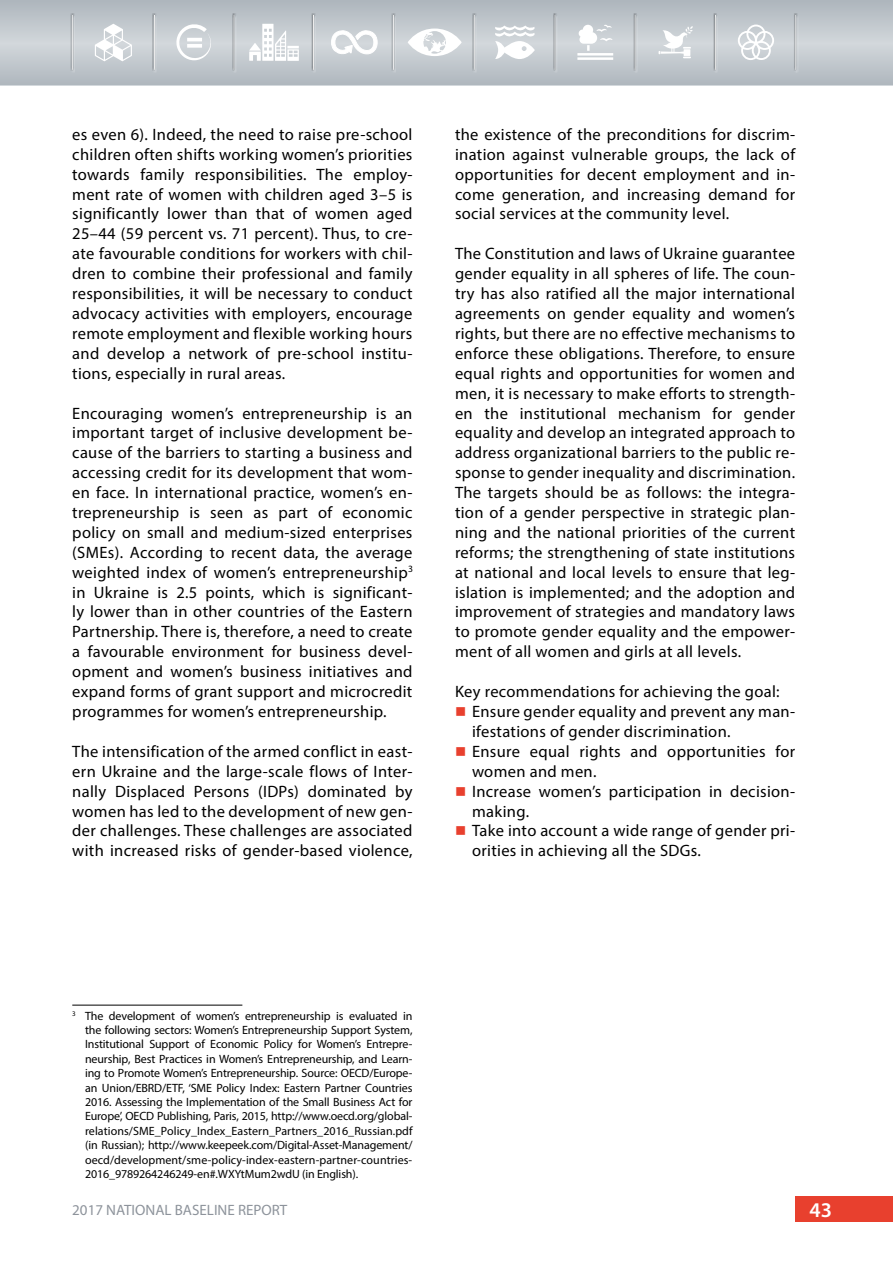
<style>
.page{position:relative;width:893px;height:1263px;background:#fff}
.page>*{position:absolute;margin:0;border:0;box-sizing:border-box;transform-origin:0 0}
.t1{font:600 21px "Myriad Pro";color:#fff}
.Main-x0{font:16.5px/20px "Myriad Pro";letter-spacing:.02em;color:#000;text-align:justify}
.Bullet-x0{font:16.5px/20px "Myriad Pro";letter-spacing:.02em;color:#000}
.t2{font:15px "Myriad Pro";color:#8d939b}
.Snoska-x0{font:12px/14.4px "Myriad Pro";letter-spacing:-.01em;color:#000;text-align:justify}
.s1{color:#e8402e}
</style>
<div class="page">
<div style="left:795px;top:1196px;width:98px;height:26px;background:#e8402e"></div>
<svg style="left:0;top:0;width:893px;height:85px;background:#bdc4c9"></svg>
<svg style="left:95px;top:24px;width:37px;height:37px"></svg>
<svg style="left:175px;top:23px;width:38px;height:37px"></svg>
<svg style="left:249px;top:24px;width:50px;height:37px"></svg>
<svg style="left:331px;top:30px;width:46px;height:25px"></svg>
<svg style="left:408px;top:29px;width:54px;height:27px"></svg>
<svg style="left:495px;top:26px;width:40px;height:33px"></svg>
<hr style="left:577px;top:53px;width:36px;height:3px;background:#fff">
<hr style="left:577px;top:57px;width:36px;height:3px;background:#fff">
<svg style="left:579px;top:25px;width:33px;height:26px"></svg>
<svg style="left:659px;top:26px;width:34px;height:32px"></svg>
<svg style="left:738px;top:25px;width:36px;height:35px"></svg>
<div style="left:70px;top:13px;width:5px;height:58px;background:#aab0b6"></div>
<div style="left:70px;top:14px;width:5px;height:59px;background:#000;opacity:.75"></div>
<div style="left:152px;top:13px;width:5px;height:58px;background:#acb3b8"></div>
<div style="left:152px;top:14px;width:5px;height:59px;background:#000;opacity:.75"></div>
<div style="left:231px;top:13px;width:6px;height:58px;background:#fff;opacity:.75"></div>
<div style="left:232px;top:14px;width:5px;height:59px;background:#000;opacity:.75"></div>
<div style="left:311px;top:13px;width:5px;height:58px;background:#a9afb4"></div>
<div style="left:311px;top:14px;width:5px;height:59px;background:#000;opacity:.75"></div>
<div style="left:391px;top:13px;width:5px;height:58px;background:#abb1b7"></div>
<div style="left:391px;top:14px;width:5px;height:59px;background:#000;opacity:.75"></div>
<div style="left:471px;top:13px;width:6px;height:58px;background:#fff;opacity:.75"></div>
<div style="left:472px;top:14px;width:5px;height:59px;background:#000;opacity:.75"></div>
<div style="left:552px;top:13px;width:5px;height:58px;background:#fff;opacity:.75"></div>
<div style="left:553px;top:14px;width:5px;height:59px;background:#000;opacity:.75"></div>
<hr style="left:633px;top:13px;width:4px;height:58px;background:#a6acb2">
<div style="left:633px;top:14px;width:5px;height:59px;background:#000;opacity:.75"></div>
<div style="left:713px;top:13px;width:5px;height:58px;background:#fff;opacity:.75"></div>
<div style="left:713px;top:14px;width:5px;height:59px;background:#000;opacity:.75"></div>
<div style="left:793px;top:13px;width:5px;height:58px;background:#fff;opacity:.75"></div>
<div style="left:793px;top:14px;width:6px;height:59px;background:#000;opacity:.75"></div>
<hr style="left:72px;top:1005px;width:170px;height:1px;background:#000">
<p class="Main-x0" style="left:72px;top:124px;width:342px">es even 6). Indeed, the need to raise pre-school children often shifts working women’s priorities towards family responsibilities. The employ&shy;ment rate of women with children aged 3–5 is significantly lower than that of women aged 25–44 (59 percent vs. 71 percent). Thus, to cre&shy;ate favourable conditions for workers with chil&shy;dren to combine their professional and family responsibilities, it will be necessary to conduct advocacy activities with employers, encourage remote employment and flexible working hours and develop a network of pre-school institu&shy;tions, especially in rural areas.</p>
<p class="Main-x0" style="left:72px;top:403px;width:342px">Encouraging women’s entrepreneurship is an important target of inclusive development be&shy;cause of the barriers to starting a business and accessing credit for its development that wom&shy;en face. In international practice, women’s en&shy;trepreneurship is seen as part of economic policy on small and medium-sized enterprises (SMEs). According to recent data, the average weighted index of women’s entrepreneurship<sup>3 </sup>in Ukraine is 2.5 points, which is significant&shy;ly lower than in other countries of the Eastern Partnership. There is, therefore, a need to create a favourable environment for business devel&shy;opment and women’s business initiatives and expand forms of grant support and microcredit programmes for women’s entrepreneurship.</p>
<p class="Main-x0" style="left:72px;top:741px;width:342px">The intensification of the armed conflict in east&shy;ern Ukraine and the large-scale flows of Inter&shy;nally Displaced Persons (IDPs) dominated by women has led to the development of new gen&shy;der challenges. These challenges are associated with increased risks of gender-based violence,</p>
<p class="Main-x0" style="left:455px;top:124px;width:342px">the existence of the preconditions for discrim&shy;ination against vulnerable groups, the lack of opportunities for decent employment and in&shy;come generation, and increasing demand for social services at the community level.</p>
<p class="Main-x0" style="left:455px;top:244px;width:342px">The Constitution and laws of Ukraine guarantee gender equality in all spheres of life. The coun&shy;try has also ratified all the major international agreements on gender equality and women’s rights, but there are no effective mechanisms to enforce these obligations. Therefore, to ensure equal rights and opportunities for women and men, it is necessary to make efforts to strength&shy;en the institutional mechanism for gender equality and develop an integrated approach to address organizational barriers to the public re&shy;sponse to gender inequality and discrimination.<br>The targets should be as follows: the integra&shy;tion of a gender perspective in strategic plan&shy;ning and the national priorities of the current reforms; the strengthening of state institutions at national and local levels to ensure that leg&shy;islation is implemented; and the adoption and improvement of strategies and mandatory laws to promote gender equality and the empower&shy;ment of all women and girls at all levels.</p>
<p class="Main-x0" style="left:455px;top:681px;width:326px">Key recommendations for achieving the goal:</p>
<p class="Bullet-x0" style="left:472px;top:701px;width:325px;text-indent:-17px"><span class="s1">■</span> Ensure gender equality and prevent any man&shy;ifestations of gender discrimination.</p>
<p class="Bullet-x0" style="left:472px;top:741px;width:325px;text-indent:-17px"><span class="s1">■</span> Ensure equal rights and opportunities for women and men.</p>
<p class="Bullet-x0" style="left:472px;top:781px;width:325px;text-indent:-17px"><span class="s1">■</span> Increase women’s participation in decision&shy;making.</p>
<p class="Bullet-x0" style="left:472px;top:821px;width:325px;text-indent:-17px"><span class="s1">■</span> Take into account a wide range of gender pri&shy;orities in achieving all the SDGs.</p>
<p class="Snoska-x0" style="left:85px;top:1008px;width:329px;text-indent:-13px"><sup>3</sup> The development of women’s entrepreneurship is evaluated in the following sectors: Women’s Entrepreneurship Support System, Institutional Support of Economic Policy for Women’s Entrepre&shy;neurship, Best Practices in Women’s Entrepreneurship, and Learn&shy;ing to Promote Women’s Entrepreneurship. Source: OECD/Europe&shy;an Union/EBRD/ETF, ‘SME Policy Index: Eastern Partner Countries 2016. Assessing the Implementation of the Small Business Act for Europe’, OECD Publishing, Paris, 2015, http://www.oecd.org/global&shy;relations/SME_Policy_Index_Eastern_Partners_2016_Russian.pdf (in Russian); http://www.keepeek.com/Digital-Asset-Management/ oecd/development/sme-policy-index-eastern-partner-countries-2016_9789264246249-en#.WXYtMum2wdU (in English).</p>
<p class="t2" style="left:72px;top:1201px;width:217px">2017 NATIONAL BASELINE REPORT</p>
<p class="t1" style="left:809px;top:1196px;width:24px">43</p>
</div>
